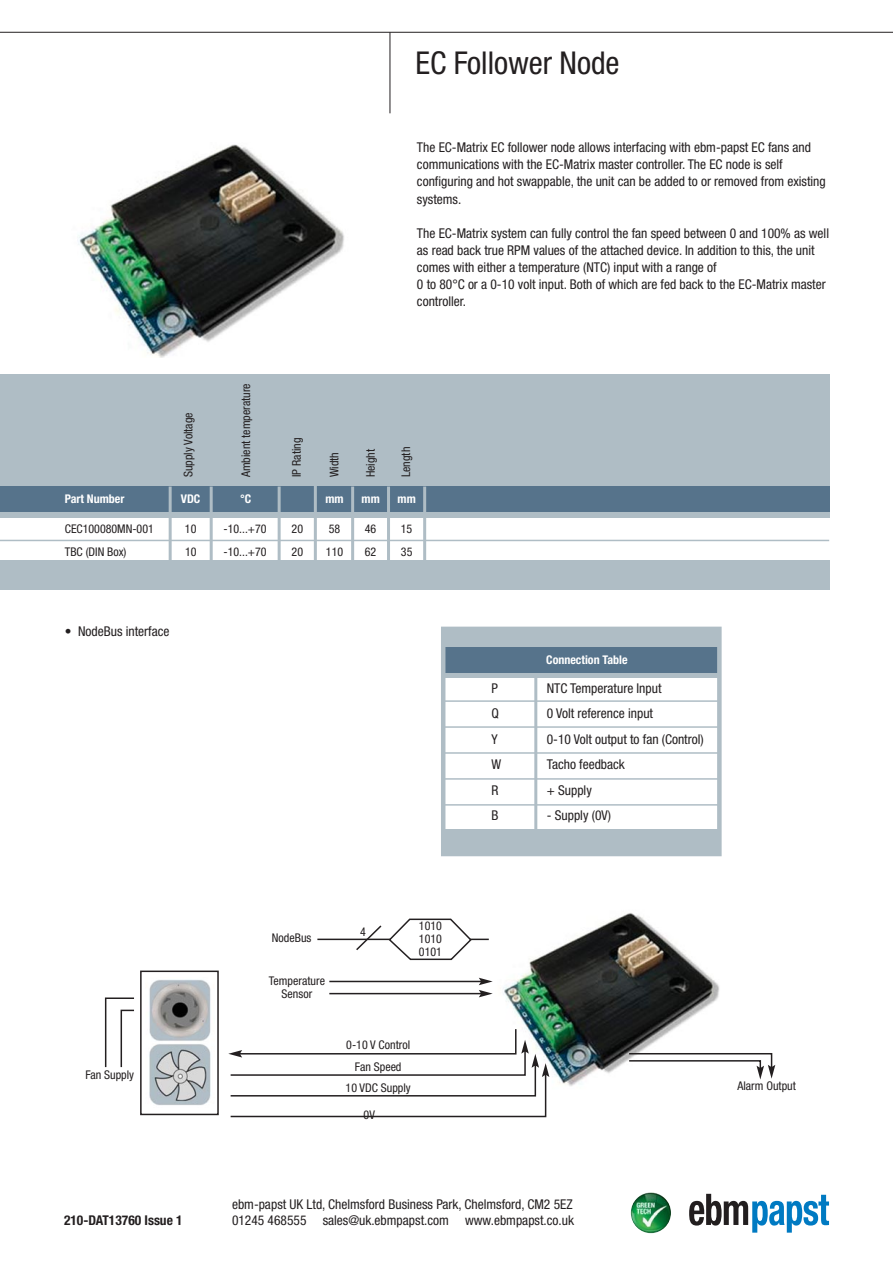
<style>
.page{position:relative;width:893px;height:1263px;background:#fff}
.page>*{position:absolute;margin:0;border:0;box-sizing:border-box;transform-origin:0 0}
.t1{font:condensed 31.5px "Helvetica Neue";color:#231f20}
.t2{font:condensed 13.5px/17px "Helvetica Neue";color:#231f20}
.t3{font:700 condensed 13.5px "Helvetica Neue";color:#231f20}
.t4{font:condensed 12px/21.5px "Helvetica Neue";color:#231f20;text-align:center}
.t5{font:700 condensed 12px "Helvetica Neue";color:#fff}
</style>
<div class="page">
<img style="left:78px;top:144px;width:266px;height:214px">
<hr style="left:0;top:32px;width:893px;height:1px;background:#231f20">
<hr style="left:390px;top:32px;width:1px;height:81px;background:#231f20">
<svg style="left:689px;top:1194px;width:140px;height:38px"></svg>
<img style="left:631px;top:1192px;width:40px;height:41px;border-radius:50%">
<img style="left:503px;top:913px;width:217px;height:173px">
<div style="left:445px;top:630px;width:273px;height:47px;background:#afbdc5"></div>
<div style="left:445px;top:648px;width:273px;height:25px;background:#56738b"></div>
<div style="left:0;top:560px;width:829px;height:30px;background:#afbdc5"></div>
<div style="left:0;top:374px;width:829px;height:144px;background:#afbdc5"></div>
<div style="left:0;top:486px;width:829px;height:26px;background:#56738b"></div>
<hr style="left:210px;top:486px;width:3px;height:76px;background:#afbdc5">
<hr style="left:278px;top:486px;width:3px;height:77px;background:#afbdc5">
<hr style="left:351px;top:486px;width:3px;height:79px;background:#afbdc5">
<hr style="left:387px;top:486px;width:3px;height:78px;background:#afbdc5">
<hr style="left:423px;top:486px;width:3px;height:76px;background:#afbdc5">
<hr style="left:169px;top:486px;width:3px;height:78px;background:#afbdc5">
<hr style="left:314px;top:485px;width:3px;height:80px;background:#afbdc5">
<hr style="left:0;top:540px;width:829px;height:1px;background:#afbdc5">
<div style="left:441px;top:627px;width:281px;height:229px;border:4px solid #afbdc5"></div>
<hr style="left:443px;top:700px;width:278px;height:2px;background:#afbdc5">
<div style="left:445px;top:829px;width:273px;height:24px;background:#afbdc5"></div>
<hr style="left:443px;top:726px;width:278px;height:2px;background:#afbdc5">
<hr style="left:443px;top:752px;width:278px;height:2px;background:#afbdc5">
<hr style="left:443px;top:778px;width:278px;height:2px;background:#afbdc5">
<hr style="left:443px;top:804px;width:278px;height:2px;background:#afbdc5">
<hr style="left:534px;top:674px;width:3px;height:163px;background:#afbdc5">
<svg style="left:104px;top:997px;width:30px;height:71px"></svg>
<svg style="left:140px;top:938px;width:349px;height:178px"></svg>
<svg style="left:354px;top:925px;width:29px;height:27px"></svg>
<svg style="left:389px;top:918px;width:83px;height:42px"></svg>
<hr style="left:329px;top:981px;width:152px;height:1px;background:#231f20">
<hr style="left:329px;top:993px;width:152px;height:1px;background:#231f20">
<svg style="left:479px;top:978px;width:14px;height:19px"></svg>
<svg style="left:228px;top:1028px;width:321px;height:90px"></svg>
<svg style="left:628px;top:1052px;width:147px;height:27px"></svg>
<h1 class="t1" style="left:415px;top:51px;width:206px">EC Follower Node</h1>
<p class="t4" style="left:179px;top:477px;width:66px;rotate:-90deg">Supply Voltage</p>
<p class="t4" style="left:236px;top:477px;width:95px;rotate:-90deg">Ambient temperature</p>
<p class="t2" style="left:417px;top:140px;width:410px">The EC-Matrix EC follower node allows interfacing with ebm-papst EC fans and communications with the EC-Matrix master controller. The EC node is self configuring and hot swappable, the unit can be added to or removed from existing systems.</p>
<p class="t2" style="left:417px;top:225px;width:414px">The EC-Matrix system can fully control the fan speed between 0 and 100% as well as read back true RPM values of the attached device. In addition to this, the unit comes with either a temperature (NTC) input with a range of<br>0 to 80°C or a 0-10 volt input. Both of which are fed back to the EC-Matrix master controller.</p>
<p class="t4" style="left:287px;top:477px;width:41px;rotate:-90deg">IP Rating</p>
<p class="t4" style="left:325px;top:477px;width:27px;rotate:-90deg">Width</p>
<p class="t4" style="left:361px;top:477px;width:30px;rotate:-90deg">Height</p>
<p class="t4" style="left:396px;top:477px;width:32px;rotate:-90deg">Length</p>
<p class="t5" style="left:65px;top:494px;width:61px">Part Number</p>
<p class="t5" style="left:181px;top:494px;width:21px">VDC</p>
<p class="t5" style="left:240px;top:494px;width:13px">°C</p>
<p class="t5" style="left:325px;top:494px;width:20px">mm</p>
<p class="t5" style="left:362px;top:494px;width:20px">mm</p>
<p class="t5" style="left:398px;top:494px;width:20px">mm</p>
<p class="t4" style="left:65px;top:519px;width:91px">CEC100080MN-001</p>
<p class="t4" style="left:185px;top:519px;width:13px">10</p>
<p class="t4" style="left:329px;top:519px;width:13px">58</p>
<p class="t4" style="left:365px;top:519px;width:13px">46</p>
<p class="t4" style="left:401px;top:519px;width:13px">15</p>
<p class="t4" style="left:224px;top:519px;width:45px">-10...+70</p>
<p class="t4" style="left:292px;top:519px;width:13px">20</p>
<p class="t4" style="left:65px;top:542px;width:63px">TBC (DIN Box)</p>
<p class="t4" style="left:185px;top:542px;width:13px">10</p>
<p class="t4" style="left:326px;top:542px;width:19px">110</p>
<p class="t4" style="left:365px;top:542px;width:13px">62</p>
<p class="t4" style="left:401px;top:542px;width:13px">35</p>
<p class="t4" style="left:224px;top:542px;width:45px">-10...+70</p>
<p class="t4" style="left:292px;top:542px;width:13px">20</p>
<p class="t2" style="left:65px;top:624px;width:106px">• NodeBus interface</p>
<p class="t4" style="left:85px;top:1065px;width:50px">Fan Supply</p>
<p class="t3" style="left:64px;top:1215px;width:120px">210-DAT13760 Issue 1</p>
<p class="t5" style="left:546px;top:655px;width:83px">Connection Table</p>
<p class="t2" style="left:492px;top:681px;width:8px">P</p>
<p class="t2" style="left:547px;top:681px;width:116px">NTC Temperature Input</p>
<p class="t2" style="left:492px;top:706px;width:9px">Q</p>
<p class="t2" style="left:547px;top:706px;width:108px">0 Volt reference input</p>
<p class="t2" style="left:492px;top:732px;width:8px">Y</p>
<p class="t2" style="left:547px;top:732px;width:158px">0-10 Volt output to fan (Control)</p>
<p class="t2" style="left:492px;top:757px;width:11px">W</p>
<p class="t2" style="left:547px;top:757px;width:80px">Tacho feedback</p>
<p class="t2" style="left:492px;top:783px;width:9px">R</p>
<p class="t2" style="left:547px;top:783px;width:47px">+ Supply</p>
<p class="t2" style="left:492px;top:808px;width:9px">B</p>
<p class="t2" style="left:547px;top:808px;width:66px">- Supply (0V)</p>
<p class="t4" style="left:272px;top:928px;width:41px">NodeBus</p>
<p class="t4" style="left:269px;top:975px;width:58px;line-height:13px">Temperature<br>Sensor</p>
<p class="t4" style="left:360px;top:922px;width:7px">4</p>
<p class="t4" style="left:419px;top:921px;width:25px;line-height:12.8px;text-align:justify">1010<br>1010<br>0101</p>
<p class="t4" style="left:346px;top:1035px;width:67px">0-10 V Control<br>Fan Speed<br>10 VDC Supply</p>
<p class="t4" style="left:364px;top:1105px;width:13px">0V</p>
<p class="t2" style="left:232px;top:1197px;width:344px;line-height:16.2px">ebm-papst UK Ltd, Chelmsford Business Park, Chelmsford, CM2 5EZ<br>01245 468555 sales@uk.ebmpapst.com www.ebmpapst.co.uk</p>
<p class="t4" style="left:737px;top:1076px;width:60px">Alarm Output</p>
</div>
